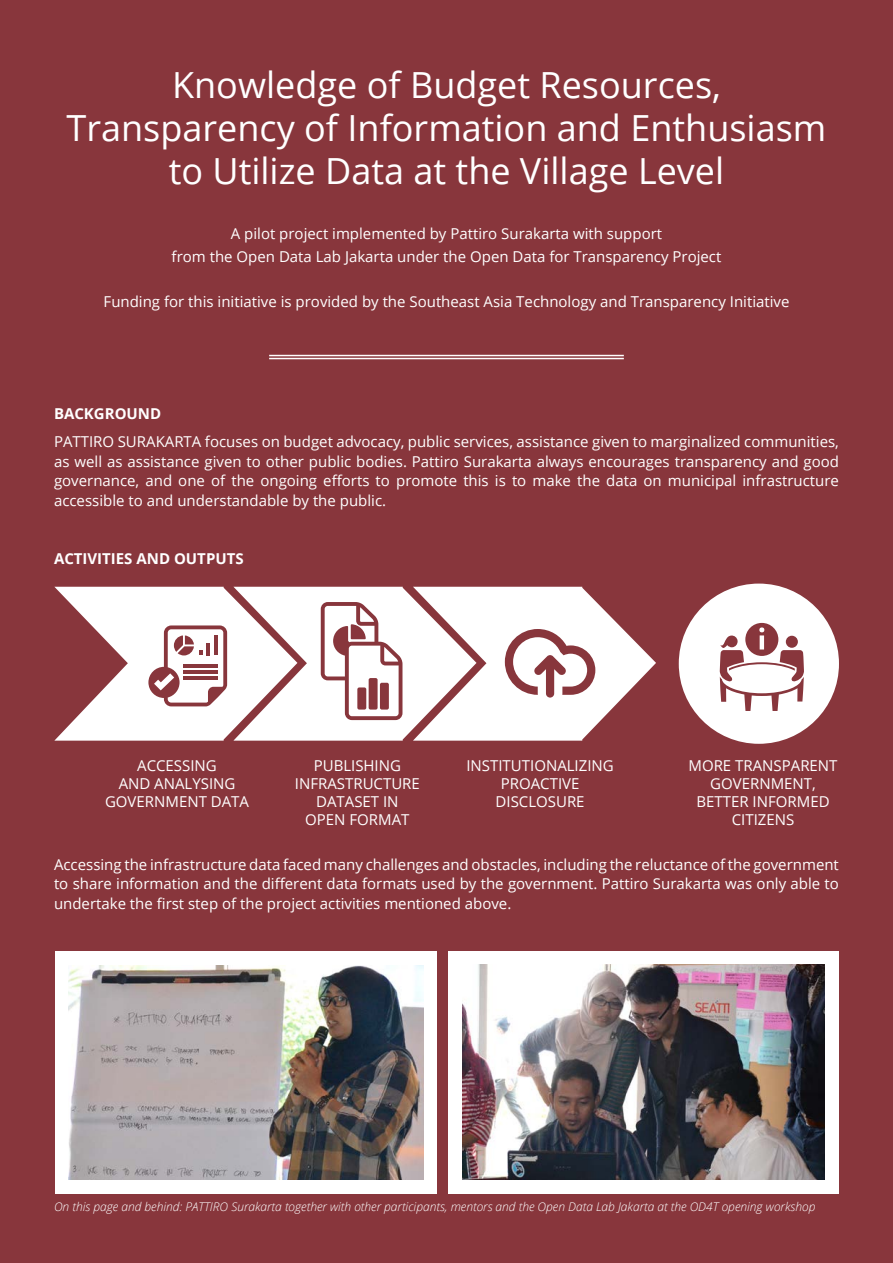
<style>
.page{position:relative;width:893px;height:1263px;background:#88363c}
.page>*{position:absolute;margin:0;border:0;box-sizing:border-box;transform-origin:0 0}
.t1{font:36px/43.2px "Open Sans";color:#fff;text-align:center}
.t2{font:15px/18px "Open Sans";color:#fff;text-align:center}
.t3{font:700 15px "Open Sans";color:#fff}
.t4{font:italic 300 12px "Open Sans";color:#fff}
</style>
<div class="page">
<hr style="left:269px;top:355px;width:355px;height:1px;background:#fff">
<hr style="left:269px;top:358px;width:355px;height:1px;background:#fff">
<div style="left:679px;top:584px;width:160px;height:160px;background:#fff;border-radius:50%"></div>
<svg style="left:54px;top:587px;width:602px;height:154px"></svg>
<svg style="left:719px;top:623px;width:85px;height:88px"></svg>
<div style="left:55px;top:951px;width:382px;height:243px;background:#fff"></div>
<div style="left:448px;top:951px;width:391px;height:243px;background:#fff"></div>
<img style="left:68px;top:965px;width:356px;height:214px">
<img style="left:463px;top:965px;width:362px;height:215px">
<p class="t1" style="left:172px;top:62px;width:550px">Knowledge of Budget Resources,</p>
<p class="t1" style="left:67px;top:106px;width:761px">Transparency of Information and Enthusiasm to Utilize Data at the Village Level</p>
<p class="t2" style="left:231px;top:224px;width:433px">A pilot project implemented by Pattiro Surakarta with support</p>
<p class="t2" style="left:172px;top:247px;width:551px">from the Open Data Lab Jakarta under the Open Data for Transparency Project</p>
<p class="t2" style="left:104px;top:292px;width:687px">Funding for this initiative is provided by the Southeast Asia Technology and Transparency Initiative</p>
<p class="t3" style="left:54px;top:402px;width:109px">BACKGROUND</p>
<p class="t2" style="left:54px;top:431px;width:786px;line-height:19.5px;text-align:justify">PATTIRO SURAKARTA focuses on budget advocacy, public services, assistance given to marginalized communities, as well as assistance given to other public bodies. Pattiro Surakarta always encourages transparency and good governance, and one of the ongoing efforts to promote this is to make the data on municipal infrastructure accessible to and understandable by the public.</p>
<p class="t3" style="left:54px;top:548px;width:191px">ACTIVITIES AND OUTPUTS</p>
<p class="t2" style="left:137px;top:756px;width:81px">ACCESSING</p>
<p class="t2" style="left:105px;top:774px;width:146px">AND ANALYSING<br>GOVERNMENT DATA</p>
<p class="t2" style="left:295px;top:756px;width:127px">PUBLISHING<br>INFRASTRUCTURE<br>DATASET IN</p>
<p class="t2" style="left:305px;top:810px;width:106px">OPEN FORMAT</p>
<p class="t2" style="left:466px;top:756px;width:149px">INSTITUTIONALIZING<br>PROACTIVE</p>
<p class="t2" style="left:496px;top:792px;width:91px">DISCLOSURE</p>
<p class="t2" style="left:688px;top:756px;width:151px">MORE TRANSPARENT<br>GOVERNMENT,</p>
<p class="t2" style="left:696px;top:792px;width:135px">BETTER INFORMED<br>CITIZENS</p>
<p class="t2" style="left:54px;top:854px;width:786px;line-height:19.5px;text-align:justify">Accessing the infrastructure data faced many challenges and obstacles, including the reluctance of the government to share information and the different data formats used by the government. Pattiro Surakarta was only able to undertake the first step of the project activities mentioned above.</p>
<p class="t4" style="left:54px;top:1198px;width:763px">On this page and behind: PATTIRO Surakarta together with other participants, mentors and the Open Data Lab Jakarta at the OD4T opening workshop</p>
</div>
